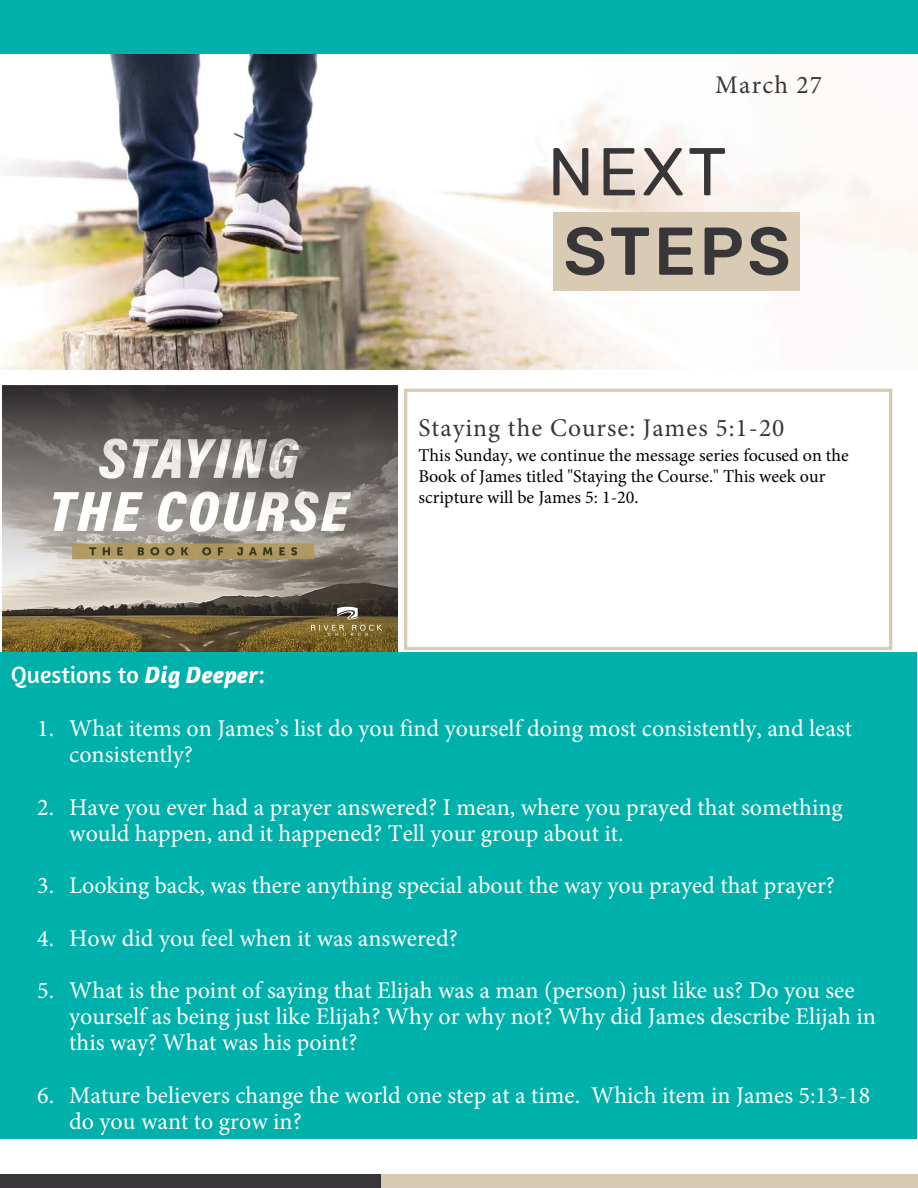
<style>
.page{position:relative;width:918px;height:1188px;background:#fff}
.page>*{position:absolute;margin:0;border:0;box-sizing:border-box;transform-origin:0 0}
.t1{font:500 67.5px "Rubik";letter-spacing:.05em;color:#383638}
.t2{font:67.5px "Rubik";color:#383638}
.t3{font:25.5px "Minion Pro";letter-spacing:.04em;color:#383638}
.t4{font:24px/26.2px "Minion Pro";color:#fff}
.t5{font:24px "Amaranth";color:#fff}
.t6{font:18px/21px "Minion Pro";color:#000}
.s1{font-weight:700;font-style:italic}
</style>
<div class="page">
<div style="left:0;top:0;width:918px;height:54px;background:#00b0aa"></div>
<img style="left:0;top:54px;width:918px;height:315px">
<svg style="left:404px;top:389px;width:488px;height:261px"></svg>
<div style="left:553px;top:212px;width:247px;height:79px;background:#d9cbb3"></div>
<div style="left:0;top:652px;width:917px;height:487px;background:#00b0ab"></div>
<div style="left:380px;top:1174px;width:538px;height:14px;background:#d9cbb3"></div>
<div style="left:0;top:1174px;width:380px;height:14px;background:#383638"></div>
<img style="left:3px;top:386px;width:395px;height:265px">
<p class="t3" style="left:715px;top:68px;width:108px">March 27</p>
<h1 class="t2" style="left:547px;top:134px;width:181px">NEXT</h1>
<h1 class="t1" style="left:563px;top:213px;width:229px">STEPS</h1>
<p class="t5" style="left:11px;top:660px;width:256px">Questions to <span class="s1">Dig Deeper</span>:</p>
<p class="t3" style="left:419px;top:411px;width:367px">Staying the Course: James 5:1-20</p>
<p class="t6" style="left:419px;top:445px;width:432px">This Sunday, we continue the message series focused on the<br>Book of James titled "Staying the Course." This week our scripture will be James 5: 1-20.</p>
<p class="t4" style="left:69px;top:715px;width:784px;text-indent:-32px">1. What items on James’s list do you find yourself doing most consistently, and least consistently?</p>
<p class="t4" style="left:69px;top:794px;width:775px;text-indent:-32px">2. Have you ever had a prayer answered? I mean, where you prayed that something would happen, and it happened? Tell your group about it.</p>
<p class="t4" style="left:37px;top:873px;width:799px">3. Looking back, was there anything special about the way you prayed that prayer?</p>
<p class="t4" style="left:37px;top:925px;width:422px">4. How did you feel when it was answered?</p>
<p class="t4" style="left:69px;top:977px;width:808px;text-indent:-32px">5. What is the point of saying that Elijah was a man (person) just like us? Do you see yourself as being just like Elijah? Why or why not? Why did James describe Elijah in this way? What was his point?</p>
<p class="t4" style="left:69px;top:1082px;width:802px;text-indent:-32px">6. Mature believers change the world one step at a time. Which item in James 5:13-18 do you want to grow in?</p>
</div>
